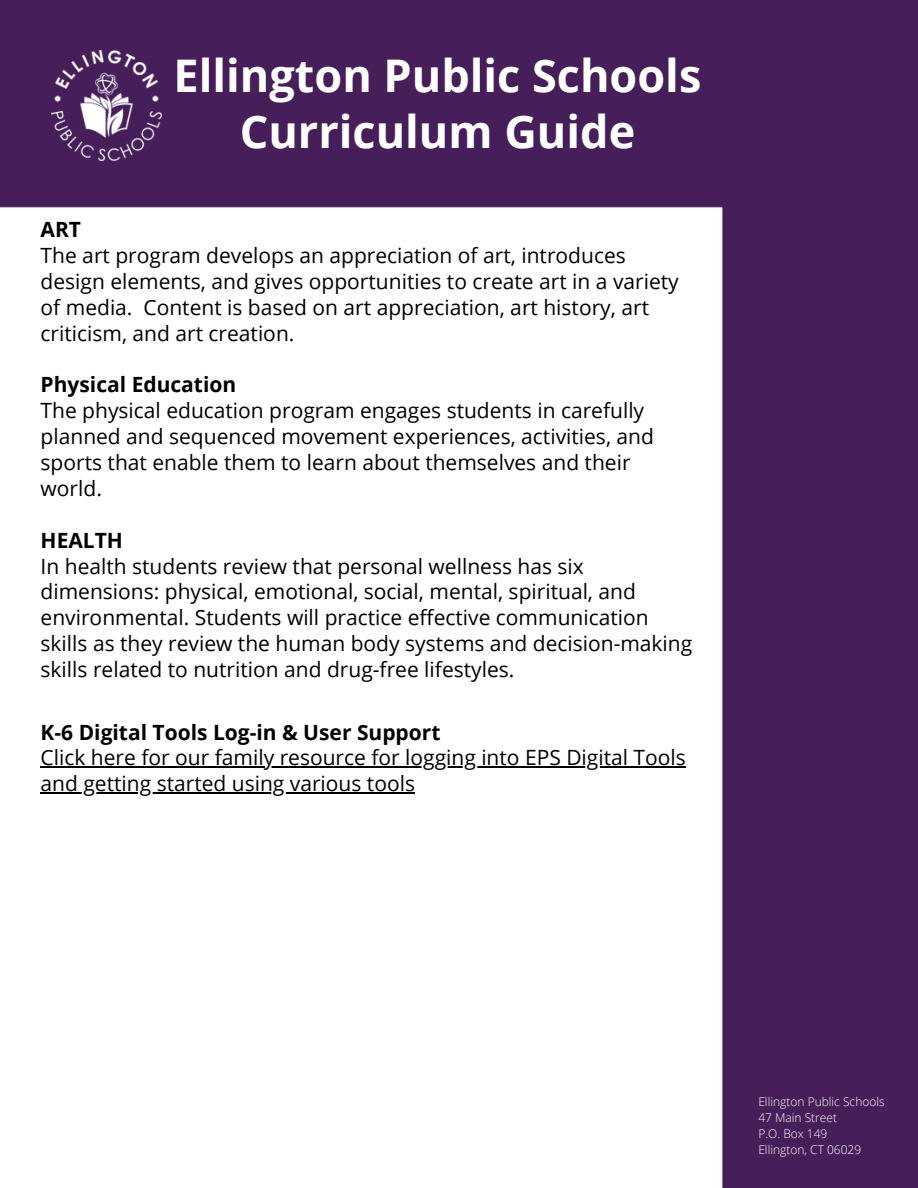
<style>
.page{position:relative;width:918px;height:1188px;background:#fff}
.page>*{position:absolute;margin:0;border:0;box-sizing:border-box;transform-origin:0 0}
.t1{font:700 45px/55.9px "Open Sans";color:#fff;text-align:center}
.t2{font:21px/25.8px "Open Sans";color:#000}
.t3{font:700 21px "Open Sans";color:#000}
.t4{font:300 12px/15.8px "Open Sans";color:#fff}
.s1{font-weight:700}
</style>
<div class="page">
<img style="left:0;top:0;width:918px;height:1188px">
<img style="left:52px;top:51px;width:109px;height:110px">
<hr style="left:41px;top:767px;width:645px;height:1px;background:#000">
<hr style="left:41px;top:792px;width:374px;height:2px;background:#000">
<h2 class="t1" style="left:174px;top:47px;width:529px">Ellington Public Schools<br>Curriculum Guide</h2>
<h1 class="t2" style="left:41px;top:216px;width:640px"><span class="s1">ART<br></span>The art program develops an appreciation of art, introduces design elements, and gives opportunities to create art in a variety of media. Content is based on art appreciation, art history, art criticism, and art creation.</h1>
<h2 class="t2" style="left:41px;top:371px;width:615px"><span class="s1">Physical Education<br></span>The physical education program engages students in carefully planned and sequenced movement experiences, activities, and sports that enable them to learn about themselves and their world.</h2>
<h2 class="t2" style="left:41px;top:527px;width:653px"><span class="s1">HEALTH<br></span>In health students review that personal wellness has six dimensions: physical, emotional, social, mental, spiritual, and environmental. Students will practice effective communication skills as they review the human body systems and decision-making skills related to nutrition and drug-free lifestyles.</h2>
<h2 class="t3" style="left:41px;top:717px;width:401px">K-6 Digital Tools Log-in &amp; User Support</h2>
<p class="t2" style="left:41px;top:744px;width:647px">Click here for our family resource for logging into EPS Digital Tools</p>
<p class="t2" style="left:41px;top:770px;width:376px">and getting started using various tools</p>
<p class="t4" style="left:758px;top:1094px;width:128px">Ellington Public Schools</p>
<p class="t4" style="left:758px;top:1109px;width:104px">47 Main Street<br>P.O. Box 149<br>Ellington, CT 06029</p>
</div>
